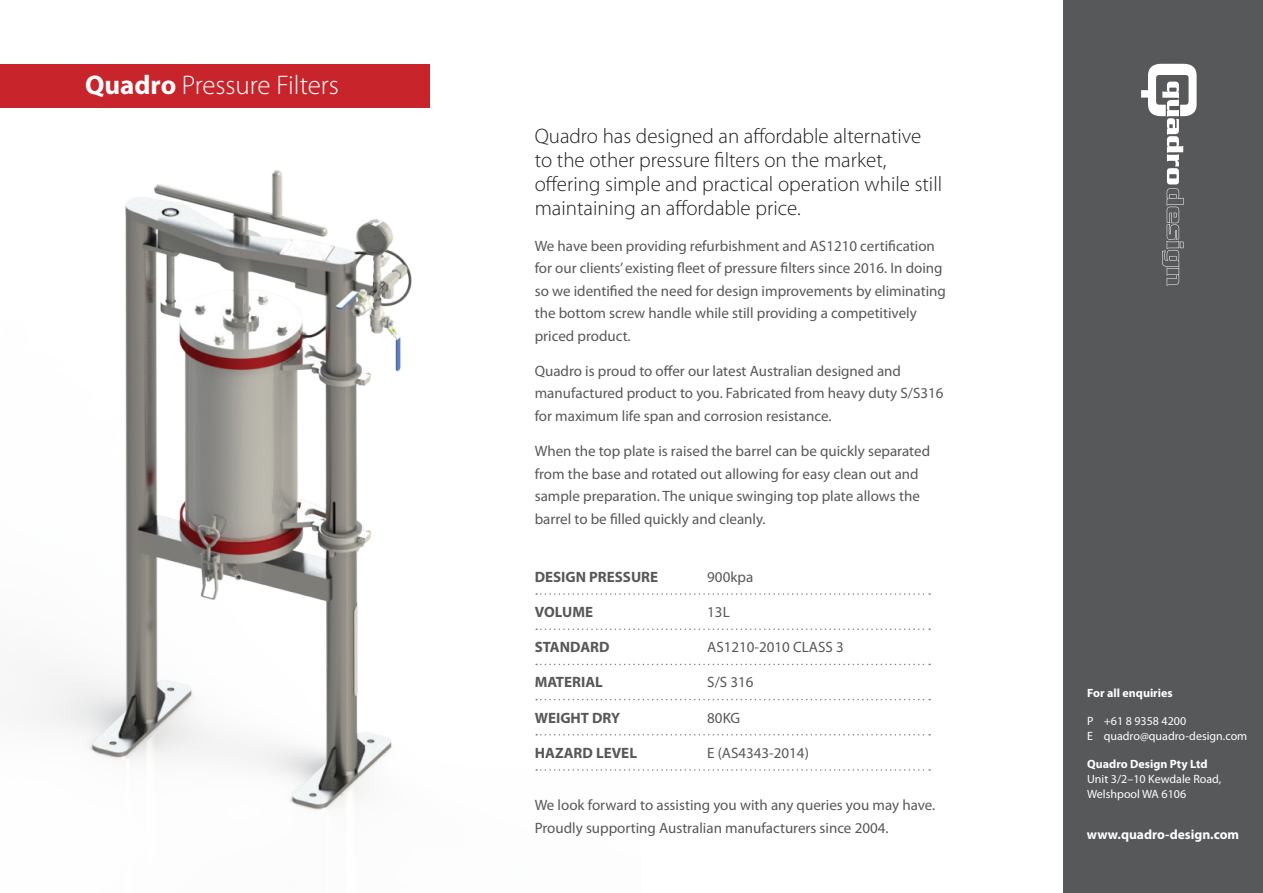
<style>
.page{position:relative;width:1263px;height:893px;background:#fff}
.page>*{position:absolute;margin:0;border:0;box-sizing:border-box;transform-origin:0 0}
.t1{font:300 27px "Myriad Pro";color:#fff}
.t2{font:300 21px/24px "Myriad Pro";color:#231f20}
.t3{font:15px/22.5px "Myriad Pro";color:#57585a}
.t4{font:700 15px "Myriad Pro";color:#57585a}
.t5{font:700 13.5px "Myriad Pro";color:#fff}
.t6{font:12px/15px "Myriad Pro";color:#fff}
.t7{font:700 12px "Myriad Pro";color:#fff}
.s1{font-weight:700}
</style>
<div class="page">
<div style="left:1063px;top:0;width:200px;height:893px;background:#57585a"></div>
<svg style="left:1141px;top:64px;width:55px;height:222px"></svg>
<img style="left:25px;top:170px;width:615px;height:641px">
<div style="left:0;top:64px;width:429px;height:43px;background:#c8242b"></div>
<svg style="left:536px;top:593px;width:394px;height:2px"></svg>
<svg style="left:536px;top:628px;width:394px;height:2px"></svg>
<svg style="left:536px;top:699px;width:394px;height:1px"></svg>
<svg style="left:536px;top:664px;width:394px;height:1px"></svg>
<svg style="left:536px;top:734px;width:394px;height:1px"></svg>
<svg style="left:536px;top:769px;width:394px;height:2px"></svg>
<h1 class="t1" style="left:85px;top:70px;width:255px"><span class="s1">Quadro</span> Pressure Filters</h1>
<h2 class="t2" style="left:535px;top:125px;width:409px">Quadro has designed an affordable alternative to the other pressure filters on the market, offering simple and practical operation while still maintaining an affordable price.</h2>
<p class="t3" style="left:535px;top:234px;width:413px">We have been providing refurbishment and AS1210 certification for our clients’ existing fleet of pressure filters since 2016. In doing so we identified the need for design improvements by eliminating the bottom screw handle while still providing a competitively priced product.</p>
<p class="t3" style="left:535px;top:359px;width:410px">Quadro is proud to offer our latest Australian designed and manufactured product to you. Fabricated from heavy duty S/S316 for maximum life span and corrosion resistance.</p>
<p class="t3" style="left:535px;top:440px;width:397px">When the top plate is raised the barrel can be quickly separated from the base and rotated out allowing for easy clean out and sample preparation. The unique swinging top plate allows the barrel to be filled quickly and cleanly.</p>
<p class="t4" style="left:535px;top:567px;width:125px">DESIGN PRESSURE</p>
<p class="t3" style="left:707px;top:565px;width:48px">900kpa</p>
<p class="t4" style="left:535px;top:602px;width:60px">VOLUME</p>
<p class="t3" style="left:707px;top:600px;width:24px">13L</p>
<p class="t4" style="left:535px;top:637px;width:76px">STANDARD</p>
<p class="t3" style="left:707px;top:635px;width:138px">AS1210-2010 CLASS 3</p>
<p class="t4" style="left:535px;top:672px;width:70px">MATERIAL</p>
<p class="t3" style="left:707px;top:671px;width:48px">S/S 316</p>
<p class="t4" style="left:535px;top:708px;width:87px">WEIGHT DRY</p>
<p class="t3" style="left:707px;top:706px;width:34px">80KG</p>
<p class="t4" style="left:535px;top:743px;width:104px">HAZARD LEVEL</p>
<p class="t3" style="left:707px;top:741px;width:103px">E (AS4343-2014)</p>
<p class="t3" style="left:535px;top:793px;width:402px">We look forward to assisting you with any queries you may have.<br>Proudly supporting Australian manufacturers since 2004.</p>
<p class="t7" style="left:1087px;top:685px;width:87px">For all enquiries</p>
<p class="t6" style="left:1087px;top:713px;width:162px">P +61 8 9358 4200<br>E quadro@quadro-design.com</p>
<p class="t7" style="left:1087px;top:756px;width:122px">Quadro Design Pty Ltd</p>
<p class="t6" style="left:1087px;top:771px;width:136px">Unit 3/2–10 Kewdale Road,<br>Welshpool WA 6106</p>
<p class="t5" style="left:1087px;top:826px;width:154px">www.quadro-design.com</p>
</div>
